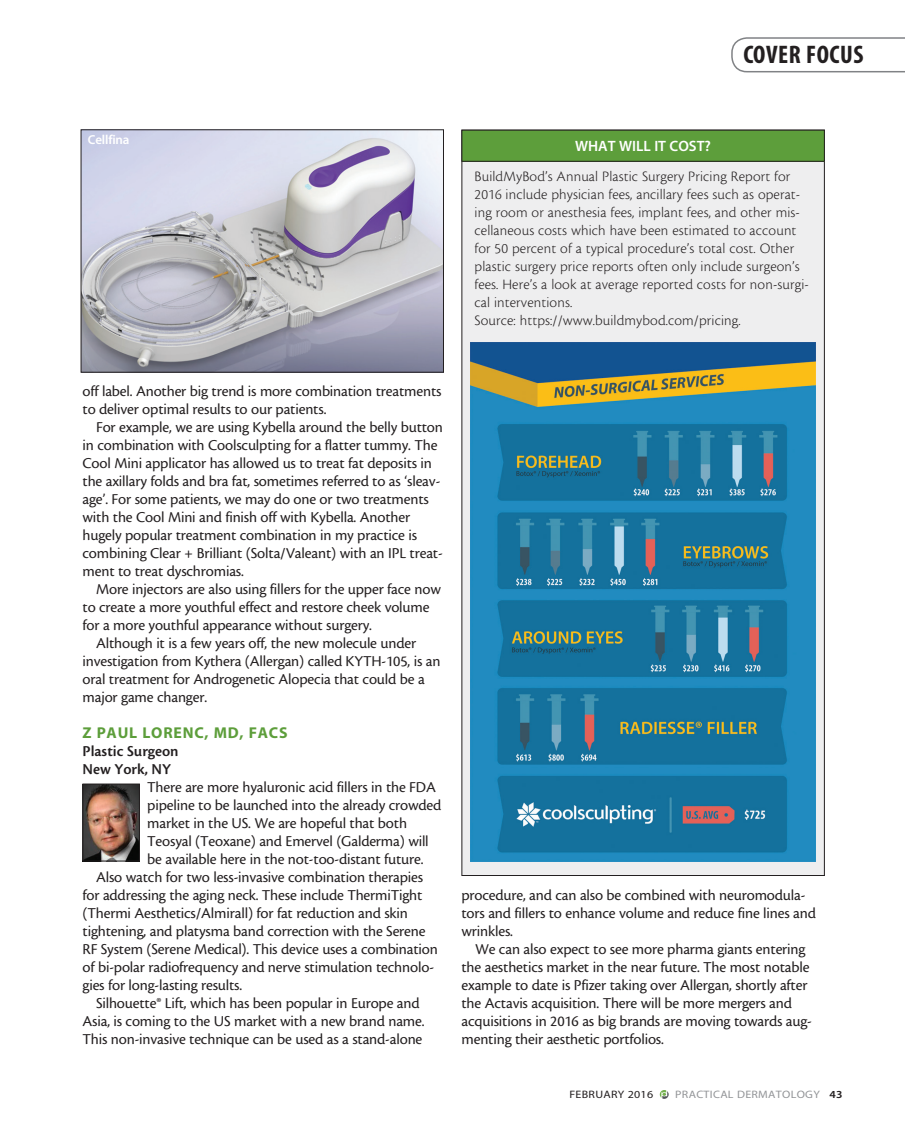
<style>
.page{position:relative;width:905px;height:1134px;background:#fff}
.page>*{position:absolute;margin:0;border:0;box-sizing:border-box;transform-origin:0 0}
.t1{font:25.5px "Myriad MM 700 300";letter-spacing:.02em;color:#231f20}
.body{font:15.75px/18px "Cronos MM 408 10";letter-spacing:-.01em;color:#231f20}
.Subhead_2{font:15.75px "Cronos MM 574 10";color:#231f20}
.subhead{font:15.75px "Myriad MM 700 600";letter-spacing:.05em;color:#5d9e3b}
.sidebar_body{font:15px/18px "Cronos MM 250 10";letter-spacing:.01em;color:#231f20}
.sidebar_h1{font:15px "Myriad MM 565 600";color:#fff}
.t2{font:13.05px "Myriad MM 565 600";letter-spacing:-.01em;color:#fff}
.t3{font:10.8px "Myriad MM 400 600";letter-spacing:.025em;color:#939598;scale:1.11 1}
.t4{font:10.8px "Myriad MM 400 600";letter-spacing:.025em;color:#231f20;scale:1.11 1}
.s1{font-family:"Myriad MM 565 600";color:#231f20}
</style>
<div class="page">
<svg style="left:659px;top:1090px;width:9px;height:9px"></svg>
<svg style="left:731px;top:37px;width:173px;height:35px"></svg>
<img style="left:84px;top:786px;width:54px;height:73px">
<div style="left:82px;top:784px;width:58px;height:77px;border:1px solid #231f20"></div>
<div style="left:462px;top:130px;width:362px;height:746px;background:#eeeeef"></div>
<div style="left:462px;top:130px;width:362px;height:31px;background:#5d9e3b"></div>
<div style="left:461px;top:130px;width:363px;height:32px;border:1px solid #231f20"></div>
<img style="left:471px;top:342px;width:344px;height:520px">
<img style="left:83px;top:131px;width:359px;height:240px">
<div style="left:81px;top:129px;width:363px;height:244px;border:1px solid #231f20"></div>
<h1 class="t1" style="left:743px;top:42px;width:121px">COVER FOCUS</h1>
<p class="t2" style="left:88px;top:134px;width:43px">Cellfina</p>
<p class="sidebar_h1" style="left:575px;top:139px;width:137px">WHAT WILL IT COST?</p>
<p class="sidebar_body" style="left:474px;top:168px;width:336px">BuildMyBod’s Annual Plastic Surgery Pricing Report for 2016 include physician fees, ancillary fees such as operat&shy;ing room or anesthesia fees, implant fees, and other mis&shy;cellaneous costs which have been estimated to account for 50 percent of a typical procedure’s total cost. Other plastic surgery price reports often only include surgeon’s fees. Here’s a look at average reported costs for non-surgi&shy;cal interventions.</p>
<p class="sidebar_body" style="left:474px;top:312px;width:267px">Source: https://www.buildmybod.com/pricing.</p>
<p class="body" style="left:82px;top:382px;width:360px">off label. Another big trend is more combination treatments to deliver optimal results to our patients.</p>
<p class="body" style="left:82px;top:418px;width:362px;text-indent:14px">For example, we are using Kybella around the belly button in combination with Coolsculpting for a flatter tummy. The Cool Mini applicator has allowed us to treat fat deposits in the axillary folds and bra fat, sometimes referred to as ‘sleav&shy;age’. For some patients, we may do one or two treatments with the Cool Mini and finish off with Kybella. Another hugely popular treatment combination in my practice is combining Clear + Brilliant (Solta/Valeant) with an IPL treat&shy;ment to treat dyschromias.</p>
<p class="body" style="left:82px;top:580px;width:360px;text-indent:14px">More injectors are also using fillers for the upper face now to create a more youthful effect and restore cheek volume for a more youthful appearance without surgery.</p>
<p class="body" style="left:82px;top:634px;width:359px;text-indent:14px">Although it is a few years off, the new molecule under investigation from Kythera (Allergan) called KYTH-105, is an oral treatment for Androgenetic Alopecia that could be a major game changer.</p>
<p class="subhead" style="left:82px;top:725px;width:206px">Z PAUL LORENC, MD, FACS</p>
<p class="Subhead_2" style="left:82px;top:743px;width:98px">Plastic Surgeon</p>
<p class="Subhead_2" style="left:82px;top:761px;width:90px">New York, NY</p>
<p class="body" style="left:147px;top:778px;width:295px">There are more hyaluronic acid fillers in the FDA pipeline to be launched into the already crowded market in the US. We are hopeful that both Teosyal (Teoxane) and Emervel (Galderma) will be available here in the not-too-distant future.</p>
<p class="body" style="left:82px;top:868px;width:357px;text-indent:14px">Also watch for two less-invasive combination therapies for addressing the aging neck. These include ThermiTight (Thermi Aesthetics/Almirall) for fat reduction and skin tightening, and platysma band correction with the Serene RF System (Serene Medical). This device uses a combination of bi-polar radiofrequency and nerve stimulation technolo&shy;gies for long-lasting results.</p>
<p class="body" style="left:82px;top:994px;width:343px;text-align:center">Silhouette® Lift, which has been popular in Europe and<br>Asia, is coming to the US market with a new brand name.<br>This non-invasive technique can be used as a stand-alone</p>
<p class="body" style="left:461px;top:886px;width:356px">procedure, and can also be combined with neuromodula&shy;tors and fillers to enhance volume and reduce fine lines and wrinkles.</p>
<p class="body" style="left:461px;top:940px;width:352px;text-indent:14px">We can also expect to see more pharma giants entering the aesthetics market in the near future. The most notable example to date is Pfizer taking over Allergan, shortly after the Actavis acquisition. There will be more mergers and acquisitions in 2016 as big brands are moving towards aug&shy;menting their aesthetic portfolios.</p>
<p class="t4" style="left:569px;top:1089px;width:77px">FEBRUARY 2016</p>
<p class="t3" style="left:675px;top:1089px;width:152px">PRACTICAL DERMATOLOGY <span class="s1">43</span></p>
</div>
